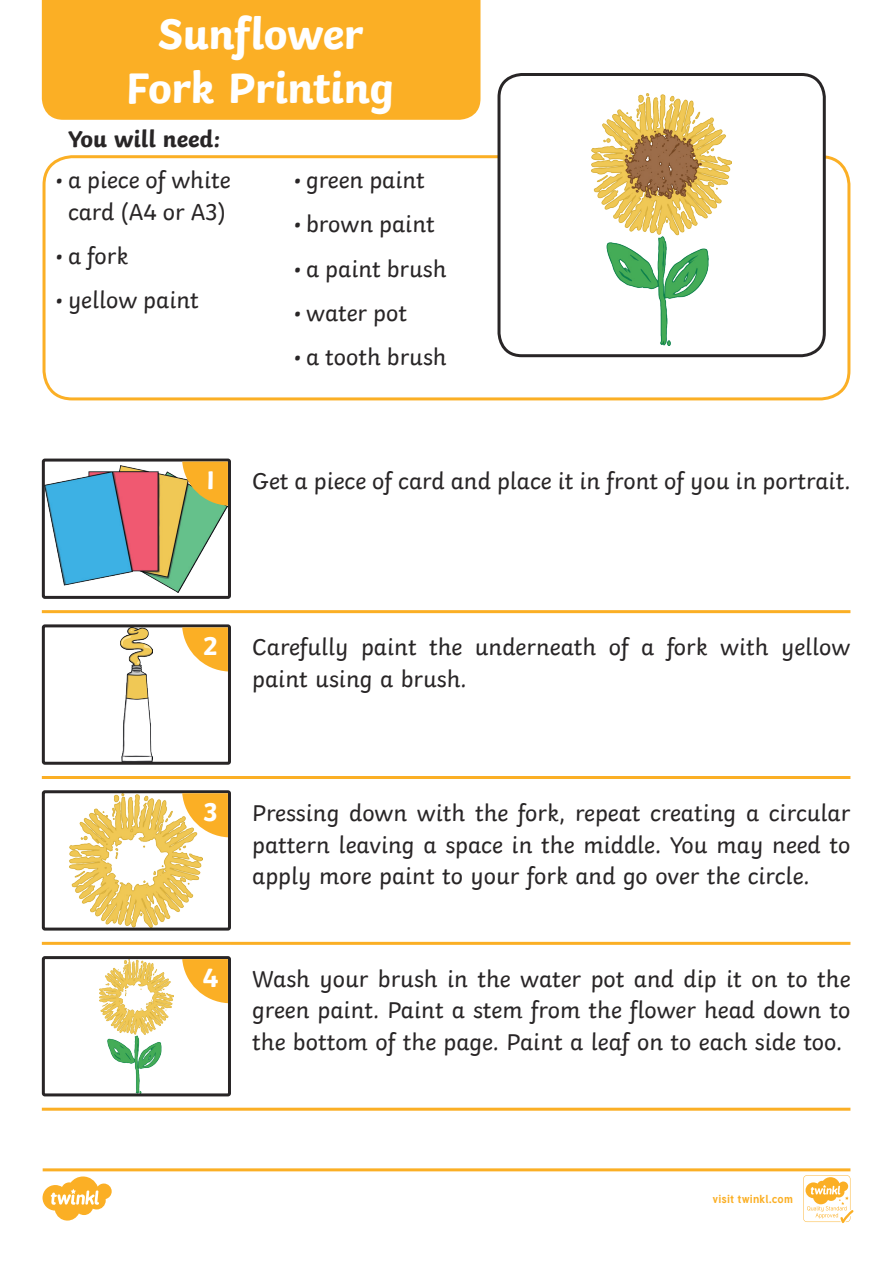
<style>
.page{position:relative;width:893px;height:1263px;background:#fff}
.page>*{position:absolute;margin:0;border:0;box-sizing:border-box;transform-origin:0 0}
.Heading_1{font:700 45px/54px "Twinkl";letter-spacing:-.01em;color:#fff;text-align:center}
.Heading_2{font:700 27px "Twinkl";color:#fff}
.KS1_Body_Copy{font:24px/31.5px "Twinkl";color:#282526;text-align:justify}
.Heading_3{font:700 24px "Twinkl";color:#282526}
.Logo_URL_-_Colour{font:700 11.4px "Tuffy";letter-spacing:.015em;color:#fbaf25}
</style>
<div class="page">
<div style="left:42px;top:0;width:438px;height:120px;background:#fbaf25"></div>
<div style="left:43px;top:155px;width:807px;height:245px;border:3px solid #fbaf25;border-radius:28px"></div>
<hr style="left:231px;top:1108px;width:619px;height:3px;background:#fbaf25">
<hr style="left:231px;top:610px;width:619px;height:3px;background:#fbaf25">
<hr style="left:231px;top:776px;width:619px;height:3px;background:#fbaf25">
<hr style="left:231px;top:942px;width:619px;height:3px;background:#fbaf25">
<hr style="left:42px;top:1108px;width:189px;height:3px;background:#fbaf25">
<hr style="left:42px;top:942px;width:189px;height:3px;background:#fbaf25">
<hr style="left:42px;top:610px;width:189px;height:3px;background:#fbaf25">
<hr style="left:42px;top:776px;width:189px;height:3px;background:#fbaf25">
<img style="left:46px;top:465px;width:181px;height:127px">
<div style="left:42px;top:459px;width:189px;height:140px;border:3px solid #282526;border-radius:2px"></div>
<svg style="left:182px;top:462px;width:46px;height:44px;background:#dbb13c"></svg>
<img style="left:121px;top:628px;width:31px;height:133px">
<div style="left:42px;top:624px;width:189px;height:141px;border:3px solid #282526;border-radius:2px"></div>
<svg style="left:182px;top:627px;width:46px;height:44px"></svg>
<img style="left:70px;top:794px;width:133px;height:132px">
<div style="left:42px;top:790px;width:189px;height:140px;border:3px solid #282526;border-radius:2px"></div>
<svg style="left:182px;top:793px;width:46px;height:44px;background:#f9bd4d"></svg>
<img style="left:99px;top:960px;width:75px;height:132px">
<div style="left:42px;top:956px;width:189px;height:140px;border:3px solid #282526;border-radius:2px"></div>
<svg style="left:182px;top:959px;width:46px;height:44px"></svg>
<div style="left:499px;top:74px;width:325px;height:282px;background:#fff;border-radius:23px"></div>
<img style="left:592px;top:94px;width:140px;height:251px">
<div style="left:497px;top:73px;width:329px;height:284px;border:3px solid #282526;border-radius:23px"></div>
<svg style="left:43px;top:1168px;width:810px;height:55px"></svg>
<p class="Heading_1" style="left:126px;top:2px;width:270px">Sunflower<br>Fork Printing</p>
<p class="Heading_3" style="left:68px;top:119px;width:154px">You will need:</p>
<p class="KS1_Body_Copy" style="left:55px;top:162px;width:177px;text-align:center">• a piece of white card (A4 or A3)</p>
<p class="KS1_Body_Copy" style="left:55px;top:238px;width:74px">• a fork</p>
<p class="KS1_Body_Copy" style="left:55px;top:282px;width:145px">• yellow paint</p>
<p class="KS1_Body_Copy" style="left:293px;top:162px;width:133px">• green paint</p>
<p class="KS1_Body_Copy" style="left:293px;top:206px;width:143px">• brown paint</p>
<p class="KS1_Body_Copy" style="left:293px;top:251px;width:155px">• a paint brush</p>
<p class="KS1_Body_Copy" style="left:293px;top:295px;width:115px">• water pot</p>
<p class="KS1_Body_Copy" style="left:293px;top:339px;width:155px">• a tooth brush</p>
<p class="Heading_2" style="left:206px;top:458px;width:10px">1</p>
<p class="KS1_Body_Copy" style="left:252px;top:463px;width:600px">Get a piece of card and place it in front of you in portrait.</p>
<p class="Heading_2" style="left:203px;top:624px;width:16px">2</p>
<p class="KS1_Body_Copy" style="left:252px;top:629px;width:600px">Carefully paint the underneath of a fork with yellow paint using a brush.</p>
<p class="Heading_2" style="left:204px;top:790px;width:16px">3</p>
<p class="KS1_Body_Copy" style="left:252px;top:795px;width:600px">Pressing down with the fork, repeat creating a circular pattern leaving a space in the middle. You may need to apply more paint to your fork and go over the circle.</p>
<p class="Heading_2" style="left:203px;top:955px;width:17px">4</p>
<p class="KS1_Body_Copy" style="left:252px;top:961px;width:600px">Wash your brush in the water pot and dip it on to the green paint. Paint a stem from the flower head down to the bottom of the page. Paint a leaf on to each side too.</p>
<p class="Logo_URL_-_Colour" style="left:712px;top:1190px;width:82px">visit twinkl.com</p>
</div>
